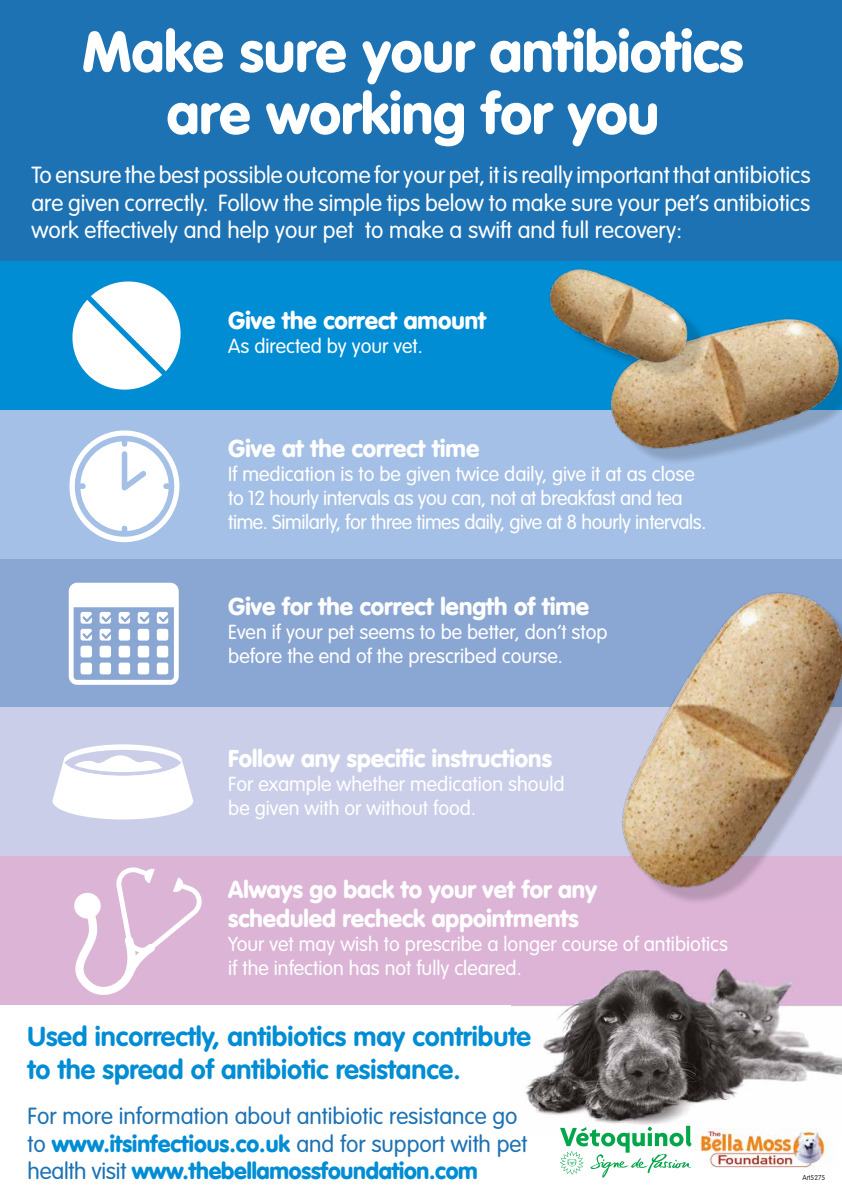
<style>
.page{position:relative;width:842px;height:1191px;background:#fff}
.page>*{position:absolute;margin:0;border:0;box-sizing:border-box;transform-origin:0 0}
.t1{font:900 56.6px/62px "VAG Rounded";color:#fff;text-align:center}
.t2{font:700 27px/32.4px "VAG Rounded";color:#008dd4}
.t3{font:900 24px/28.8px "VAG Rounded";color:#fff}
.t4{font:300 23px/27.6px "VAG Rounded";color:#fff;text-align:justify}
.t5{font:300 23px/27.6px "VAG Rounded";color:#1d72b4}
.t6{font:300 20px/24px "VAG Rounded";color:#fff}
.t7{font:300 20px/24px "VAG Rounded";letter-spacing:-.02em;color:#fff}
.t8{font:100 7px "VAG Rounded";color:#000}
.s1{font-weight:900;color:#008dd4}
</style>
<div class="page">
<div style="left:0;top:856px;width:842px;height:149px;background:#dbb4d6"></div>
<img style="left:512px;top:968px;width:330px;height:157px">
<div style="left:0;top:0;width:842px;height:318px;background:#1d72b4"></div>
<div style="left:0;top:410px;width:842px;height:148px;background:#a4c0e6"></div>
<div style="left:0;top:261px;width:842px;height:149px;background:#008dd4"></div>
<div style="left:0;top:558px;width:842px;height:149px;background:#8aa6d3"></div>
<div style="left:0;top:707px;width:842px;height:149px;background:#cacee9"></div>
<svg style="left:72px;top:281px;width:109px;height:109px"></svg>
<svg style="left:69px;top:430px;width:110px;height:112px"></svg>
<svg style="left:52px;top:744px;width:141px;height:75px"></svg>
<svg style="left:74px;top:867px;width:128px;height:128px"></svg>
<svg style="left:69px;top:583px;width:110px;height:102px"></svg>
<img style="left:610px;top:318px;width:232px;height:144px">
<img style="left:538px;top:558px;width:304px;height:343px">
<img style="left:549px;top:268px;width:168px;height:123px">
<img style="left:695px;top:1128px;width:137px;height:39px">
<svg style="left:560px;top:1125px;width:132px;height:53px"></svg>
<h1 class="t1" style="left:82px;top:20px;width:662px">Make sure your antibiotics are working for you</h1>
<p class="t4" style="left:31px;top:161px;width:781px">To ensure the best possible outcome for your pet, it is really important that antibiotics are given correctly. Follow the simple tips below to make sure your pet’s antibiotics work effectively and help your pet to make a swift and full recovery:</p>
<p class="t3" style="left:228px;top:306px;width:259px">Give the correct amount</p>
<p class="t6" style="left:228px;top:334px;width:196px">As directed by your vet.</p>
<p class="t3" style="left:228px;top:434px;width:253px">Give at the correct time</p>
<p class="t7" style="left:228px;top:462px;width:480px">If medication is to be given twice daily, give it at as close to 12 hourly intervals as you can, not at breakfast and tea time. Similarly, for three times daily, give at 8 hourly intervals.</p>
<p class="t3" style="left:228px;top:592px;width:363px">Give for the correct length of time</p>
<p class="t6" style="left:228px;top:620px;width:381px">Even if your pet seems to be better, don’t stop before the end of the prescribed course.</p>
<p class="t3" style="left:228px;top:743px;width:325px">Follow any specific instructions</p>
<p class="t6" style="left:228px;top:771px;width:338px">For example whether medication should be given with or without food.</p>
<p class="t3" style="left:228px;top:875px;width:371px">Always go back to your vet for any scheduled recheck appointments</p>
<p class="t6" style="left:228px;top:932px;width:501px">Your vet may wish to prescribe a longer course of antibiotics if the infection has not fully cleared.</p>
<h2 class="t2" style="left:28px;top:1020px;width:505px">Used incorrectly, antibiotics may contribute to the spread of antibiotic resistance.</h2>
<p class="t5" style="left:28px;top:1102px;width:501px">For more information about antibiotic resistance go to <span class="s1">www.itsinfectious.co.uk</span> and for support with pet health visit <span class="s1">www.thebellamossfoundation.com</span></p>
<p class="t8" style="left:802px;top:1173px;width:24px">Art5275</p>
</div>
